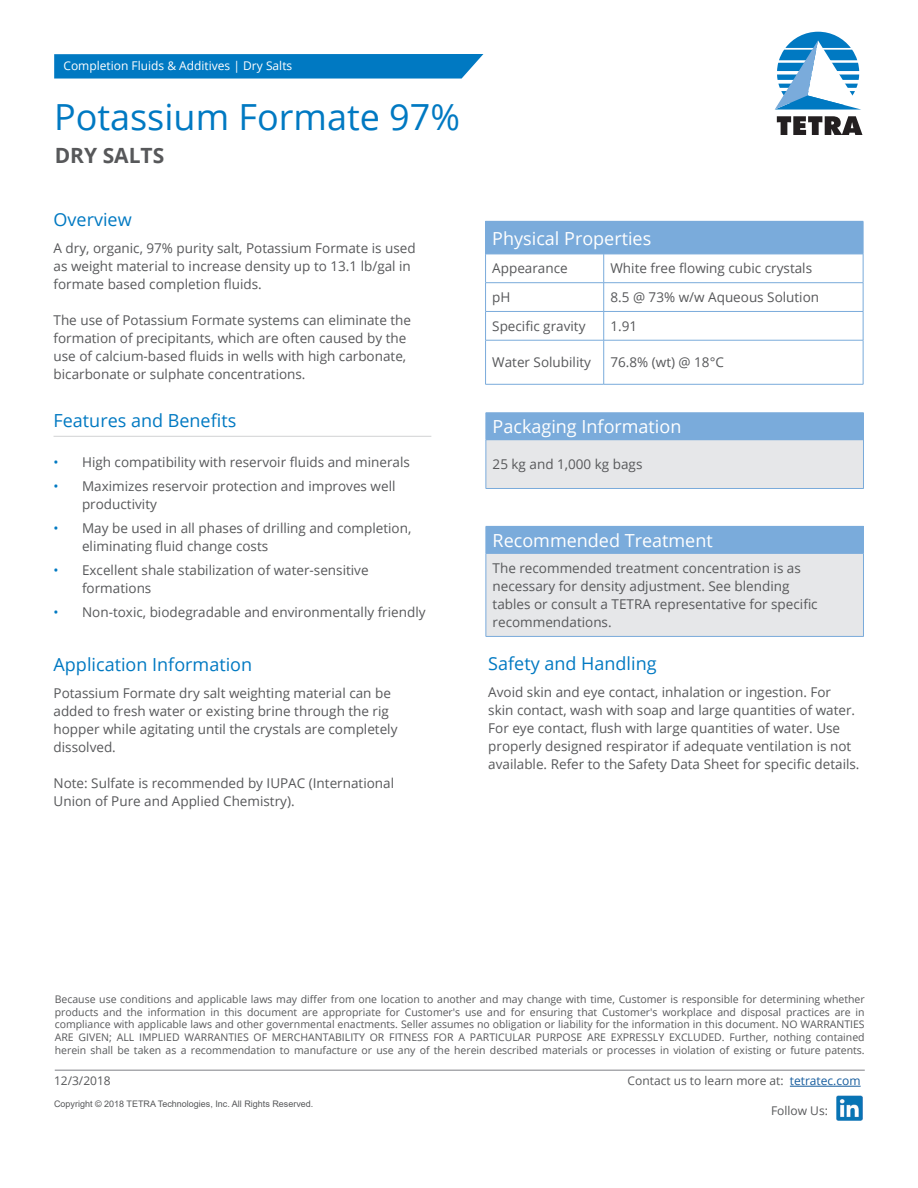
<style>
.page{position:relative;width:918px;height:1188px;background:#fff}
.page>*{position:absolute;margin:0;border:0;box-sizing:border-box;transform-origin:0 0}
.t1{font:36px "Open Sans";color:#0079c2}
.t2{font:700 21px "Open Sans";color:#57585a}
.Header1{font:18px "Open Sans";color:#0079c2}
.table_titles{font:18px "Open Sans";color:#fff}
.text_9{font:13.5px/18px "Open Sans";color:#57585a}
.t3{font:12px "Open Sans";color:#57585a}
.t4{font:12px "Open Sans";color:#fff}
.t5{font:10.5px/12.6px "Open Sans";color:#57585a;text-align:justify}
.t6{font:9px "Arial";color:#57585a}
.s1{color:#0079c2}
.s2{color:#175d9e}
</style>
<div class="page">
<hr style="left:55px;top:1070px;width:810px;height:1px;background:#a8a9ad">
<img style="left:837px;top:1095px;width:25px;height:26px">
<svg style="left:54px;top:54px;width:429px;height:25px;background:#0b7fc4"></svg>
<svg style="left:777px;top:116px;width:85px;height:19px"></svg>
<svg style="left:775px;top:32px;width:86px;height:78px"></svg>
<hr style="left:790px;top:1086px;width:71px;height:1px;background:#175d9e">
<hr style="left:54px;top:436px;width:377px;height:1px;background:#d1d2d4">
<div style="left:486px;top:221px;width:377px;height:33px;background:#7aabdb"></div>
<svg style="left:486px;top:255px;width:377px;height:129px"></svg>
<hr style="left:485px;top:221px;width:119px;height:1px;background:#7aabdb">
<hr style="left:485px;top:222px;width:1px;height:32px;background:#7aabdb">
<hr style="left:863px;top:222px;width:1px;height:32px;background:#7aabdb">
<hr style="left:485px;top:254px;width:119px;height:1px;background:#7aabdb">
<hr style="left:604px;top:254px;width:259px;height:1px;background:#7aabdb">
<hr style="left:485px;top:282px;width:119px;height:1px;background:#7aabdb">
<hr style="left:604px;top:282px;width:259px;height:1px;background:#7aabdb">
<hr style="left:485px;top:311px;width:119px;height:1px;background:#7aabdb">
<svg style="left:485px;top:254px;width:1px;height:86px"></svg>
<hr style="left:604px;top:311px;width:259px;height:1px;background:#7aabdb">
<svg style="left:603px;top:254px;width:1px;height:86px"></svg>
<svg style="left:863px;top:254px;width:1px;height:86px"></svg>
<hr style="left:485px;top:340px;width:119px;height:1px;background:#7aabdb">
<hr style="left:485px;top:340px;width:1px;height:44px;background:#7aabdb">
<hr style="left:604px;top:340px;width:259px;height:1px;background:#7aabdb">
<hr style="left:603px;top:340px;width:1px;height:44px;background:#7aabdb">
<hr style="left:863px;top:340px;width:1px;height:44px;background:#7aabdb">
<hr style="left:485px;top:384px;width:119px;height:1px;background:#7aabdb">
<hr style="left:604px;top:384px;width:259px;height:1px;background:#7aabdb">
<div style="left:486px;top:413px;width:377px;height:27px;background:#7aabdb"></div>
<div style="left:486px;top:440px;width:377px;height:48px;background:#e6e7e9"></div>
<hr style="left:486px;top:412px;width:378px;height:1px;background:#7aabdb">
<svg style="left:863px;top:413px;width:1px;height:26px"></svg>
<hr style="left:486px;top:439px;width:378px;height:1px;background:#7aabdb">
<hr style="left:486px;top:440px;width:1px;height:48px;background:#7aabdb">
<hr style="left:863px;top:440px;width:1px;height:48px;background:#7aabdb">
<hr style="left:486px;top:488px;width:378px;height:1px;background:#7aabdb">
<div style="left:486px;top:526px;width:377px;height:27px;background:#7aabdb"></div>
<div style="left:486px;top:553px;width:377px;height:83px;background:#e6e7e9"></div>
<hr style="left:486px;top:526px;width:378px;height:1px;background:#7aabdb">
<svg style="left:863px;top:527px;width:1px;height:26px"></svg>
<hr style="left:486px;top:553px;width:378px;height:1px;background:#7aabdb">
<hr style="left:486px;top:554px;width:1px;height:82px;background:#7aabdb">
<hr style="left:863px;top:554px;width:1px;height:82px;background:#7aabdb">
<hr style="left:486px;top:636px;width:378px;height:1px;background:#7aabdb">
<p class="t4" style="left:63px;top:58px;width:230px">Completion Fluids &amp; Additives | Dry Salts</p>
<h1 class="t1" style="left:54px;top:93px;width:408px">Potassium Formate 97%</h1>
<h2 class="t2" style="left:55px;top:141px;width:111px">DRY SALTS</h2>
<p class="Header1" style="left:54px;top:207px;width:80px">Overview</p>
<p class="text_9" style="left:54px;top:239px;width:364px">A dry, organic, 97% purity salt, Potassium Formate is used as weight material to increase density up to 13.1 lb/gal in formate based completion fluids.</p>
<p class="text_9" style="left:54px;top:311px;width:359px">The use of Potassium Formate systems can eliminate the formation of precipitants, which are often caused by the use of calcium-based fluids in wells with high carbonate, bicarbonate or sulphate concentrations.</p>
<p class="Header1" style="left:54px;top:408px;width:184px">Features and Benefits</p>
<p class="text_9" style="left:54px;top:453px;width:358px"><span class="s1">•</span> High compatibility with reservoir fluids and minerals</p>
<p class="text_9" style="left:82px;top:477px;width:315px;text-indent:-28px"><span class="s1">•</span> Maximizes reservoir protection and improves well productivity</p>
<p class="text_9" style="left:82px;top:519px;width:331px;text-indent:-28px"><span class="s1">•</span> May be used in all phases of drilling and completion, eliminating fluid change costs</p>
<p class="text_9" style="left:82px;top:561px;width:288px;text-indent:-28px"><span class="s1">•</span> Excellent shale stabilization of water-sensitive formations</p>
<p class="text_9" style="left:54px;top:603px;width:374px"><span class="s1">•</span> Non-toxic, biodegradable and environmentally friendly</p>
<p class="Header1" style="left:54px;top:653px;width:200px">Application Information</p>
<p class="text_9" style="left:54px;top:684px;width:345px">Potassium Formate dry salt weighting material can be added to fresh water or existing brine through the rig hopper while agitating until the crystals are completely dissolved.</p>
<p class="text_9" style="left:54px;top:774px;width:342px">Note: Sulfate is recommended by IUPAC (International<br>Union of Pure and Applied Chemistry).</p>
<p class="table_titles" style="left:492px;top:226px;width:161px">Physical Properties</p>
<p class="text_9" style="left:492px;top:259px;width:77px">Appearance</p>
<p class="text_9" style="left:610px;top:259px;width:203px">White free flowing cubic crystals</p>
<p class="text_9" style="left:492px;top:288px;width:20px">pH</p>
<p class="text_9" style="left:610px;top:288px;width:210px">8.5 @ 73% w/w Aqueous Solution</p>
<p class="text_9" style="left:492px;top:317px;width:95px">Specific gravity</p>
<p class="text_9" style="left:610px;top:317px;width:28px">1.91</p>
<p class="text_9" style="left:492px;top:353px;width:100px">Water Solubility</p>
<p class="text_9" style="left:610px;top:353px;width:115px">76.8% (wt) @ 18°C</p>
<p class="table_titles" style="left:493px;top:414px;width:190px">Packaging Information</p>
<p class="text_9" style="left:493px;top:455px;width:151px">25 kg and 1,000 kg bags</p>
<p class="table_titles" style="left:493px;top:528px;width:222px">Recommended Treatment</p>
<p class="text_9" style="left:493px;top:559px;width:327px">The recommended treatment concentration is as necessary for density adjustment. See blending tables or consult a TETRA representative for specific recommendations.</p>
<p class="Header1" style="left:488px;top:651px;width:170px">Safety and Handling</p>
<p class="text_9" style="left:488px;top:683px;width:373px">Avoid skin and eye contact, inhalation or ingestion. For skin contact, wash with soap and large quantities of water.<br>For eye contact, flush with large quantities of water. Use properly designed respirator if adequate ventilation is not available. Refer to the Safety Data Sheet for specific details.</p>
<p class="t5" style="left:55px;top:993px;width:811px">Because use conditions and applicable laws may differ from one location to another and may change with time, Customer is responsible for determining whether products and the information in this document are appropriate for Customer's use and for ensuring that Customer's workplace and disposal practices are in compliance with applicable laws and other governmental enactments. Seller assumes no obligation or liability for the information in this document. NO WARRANTIES ARE GIVEN; ALL IMPLIED WARRANTIES OF MERCHANTABILITY OR FITNESS FOR A PARTICULAR PURPOSE ARE EXPRESSLY EXCLUDED. Further, nothing contained herein shall be taken as a recommendation to manufacture or use any of the herein described materials or processes in violation of existing or future patents.</p>
<p class="t3" style="left:54px;top:1073px;width:58px">12/3/2018</p>
<p class="t6" style="left:54px;top:1097px;width:261px">Copyright © 2018 TETRA Technologies, Inc. All Rights Reserved.</p>
<p class="t3" style="left:628px;top:1073px;width:235px">Contact us to learn more at: <span class="s2">tetratec.com</span></p>
<p class="t3" style="left:771px;top:1103px;width:58px">Follow Us:</p>
</div>
